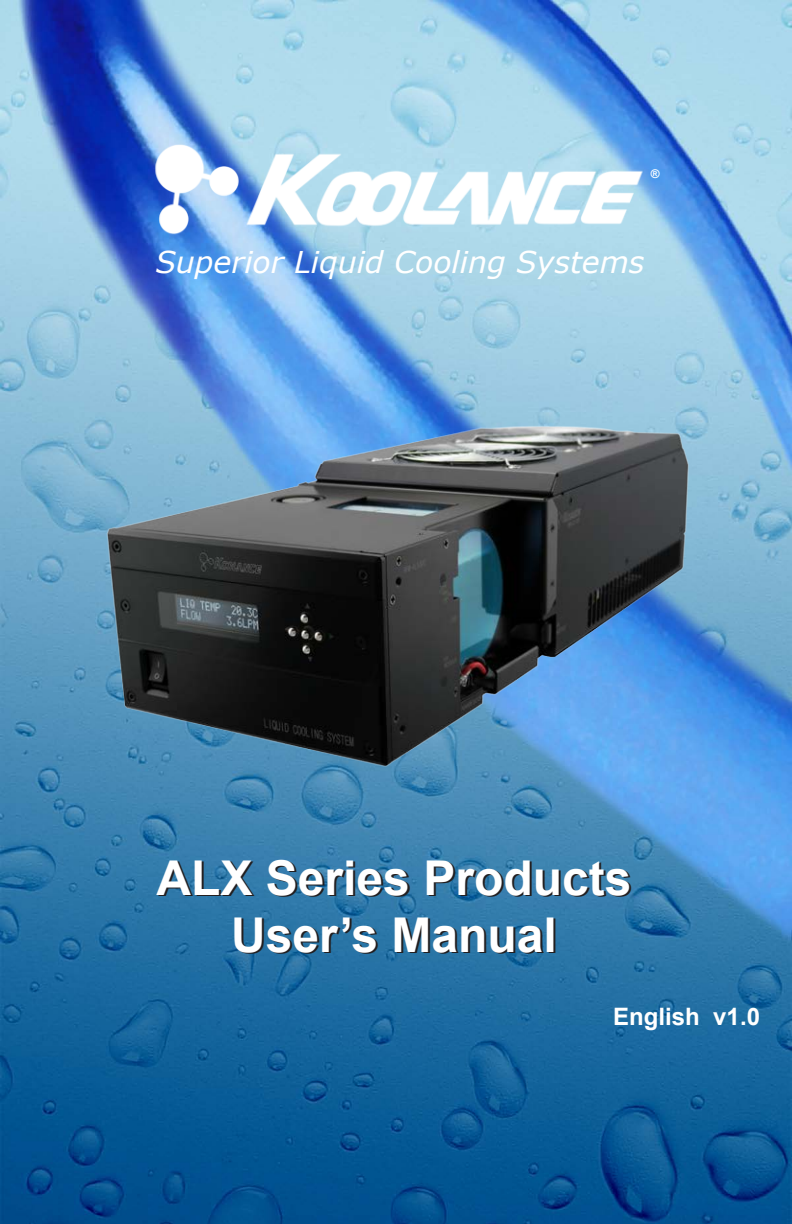
<style>
.page{position:relative;width:792px;height:1224px;background:#fff}
.page>*{position:absolute;margin:0;border:0;box-sizing:border-box;transform-origin:0 0}
.t1{font:700 48px/57.6px "Arial";color:#fff;text-align:center}
.t2{font:italic 30px "Verdana";color:#fff}
.t3{font:700 24px "Arial";color:#fff}
.t4{font:700 12px "Arial";color:#fff}
</style>
<div class="page">
<img style="left:0;top:0;width:792px;height:1224px">
<img style="left:138px;top:142px;width:515px;height:95px">
<img style="left:101px;top:418px;width:598px;height:355px">
<p class="t4" style="left:651px;top:165px;width:10px">®</p>
<p class="t2" style="left:155px;top:241px;width:491px">Superior Liquid Cooling Systems</p>
<p class="t1" style="left:157px;top:849px;width:476px">ALX Series Products<br>User’s Manual</p>
<p class="t3" style="left:613px;top:1000px;width:148px">English v1.0</p>
</div>
